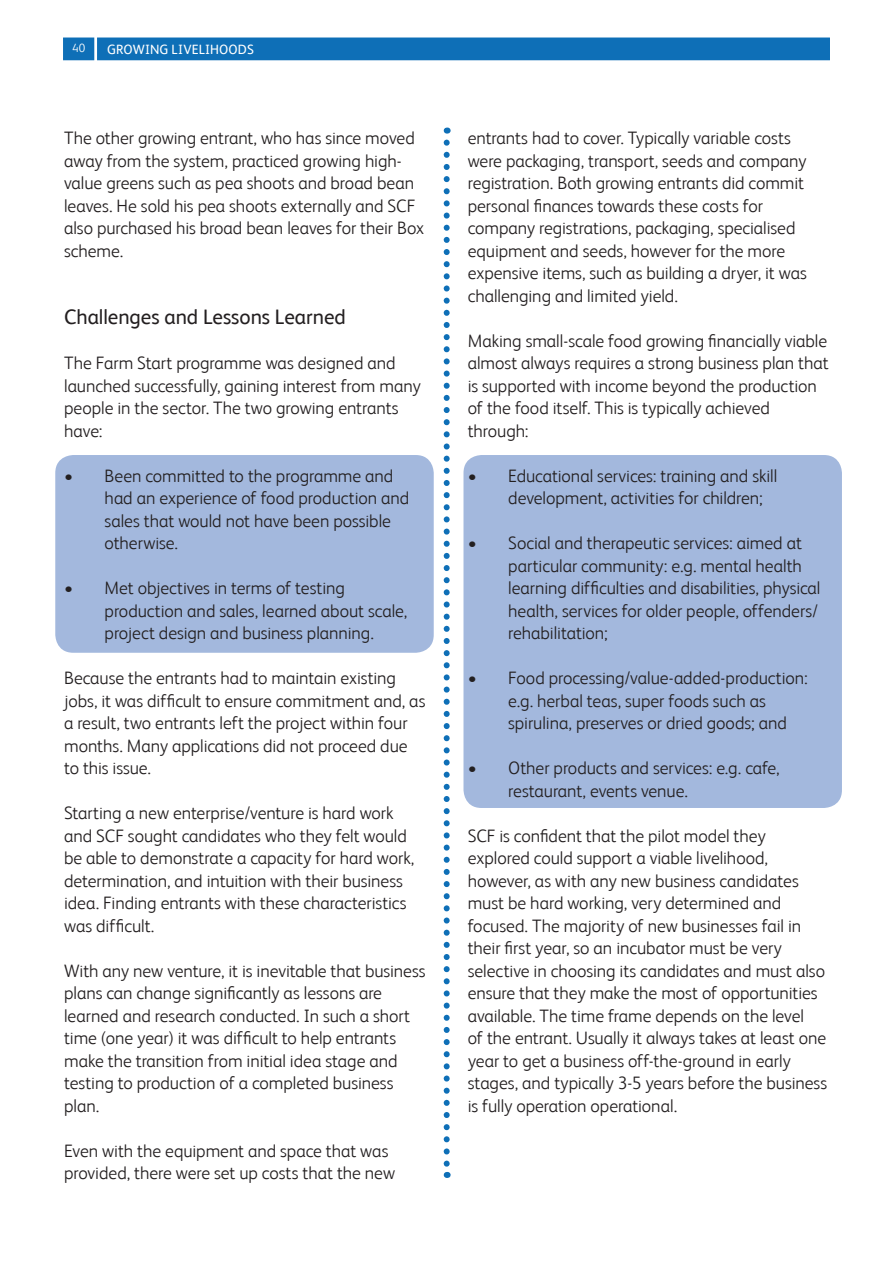
<style>
.page{position:relative;width:893px;height:1263px;background:#fff}
.page>*{position:absolute;margin:0;border:0;box-sizing:border-box;transform-origin:0 0}
._03_Subheading{font:21px "FS Albert";color:#231f20}
._05_Body_text{font:300 18px/22.5px "FS Albert";letter-spacing:-.005em;color:#231f20}
._06_Bullets{font:300 18px/22.5px "FS Albert";color:#231f20}
.page_heading{font:13.5px "FS Albert";letter-spacing:.015em;color:#fff}
.t1{font:300 12px "FS Albert";color:#fff}
</style>
<div class="page">
<div style="left:463px;top:455px;width:379px;height:353px;background:#a3b8dd;border-radius:18px"></div>
<div style="left:55px;top:455px;width:379px;height:198px;background:#a3b8dd;border-radius:18px"></div>
<div style="left:98px;top:38px;width:731px;height:22px;background:#0e6fb7"></div>
<div style="left:64px;top:38px;width:30px;height:22px;background:#0e6fb7"></div>
<svg style="left:444px;top:143px;width:6px;height:1035px"></svg>
<p class="t1" style="left:72px;top:41px;width:15px">40</p>
<p class="page_heading" style="left:107px;top:42px;width:148px">GROWING LIVELIHOODS</p>
<p class="_05_Body_text" style="left:64px;top:126px;width:361px">The other growing entrant, who has since moved away from the system, practiced growing high&shy;value greens such as pea shoots and broad bean leaves. He sold his pea shoots externally and SCF also purchased his broad bean leaves for their Box scheme.</p>
<p class="_03_Subheading" style="left:64px;top:305px;width:283px">Challenges and Lessons Learned</p>
<p class="_05_Body_text" style="left:64px;top:351px;width:358px">The Farm Start programme was designed and launched successfully, gaining interest from many people in the sector. The two growing entrants have:</p>
<p class="_06_Bullets" style="left:105px;top:464px;width:306px;text-indent:-41px">• Been committed to the programme and had an experience of food production and sales that would not have been possible otherwise.</p>
<p class="_06_Bullets" style="left:105px;top:576px;width:304px;text-indent:-41px">• Met objectives in terms of testing production and sales, learned about scale, project design and business planning.</p>
<p class="_05_Body_text" style="left:64px;top:666px;width:363px">Because the entrants had to maintain existing jobs, it was difficult to ensure commitment and, as a result, two entrants left the project within four months. Many applications did not proceed due to this issue.</p>
<p class="_05_Body_text" style="left:64px;top:801px;width:352px">Starting a new enterprise/venture is hard work and SCF sought candidates who they felt would be able to demonstrate a capacity for hard work, determination, and intuition with their business idea. Finding entrants with these characteristics was difficult.</p>
<p class="_05_Body_text" style="left:64px;top:959px;width:363px">With any new venture, it is inevitable that business plans can change significantly as lessons are learned and research conducted. In such a short time (one year) it was difficult to help entrants make the transition from initial idea stage and testing to production of a completed business plan.</p>
<p class="_05_Body_text" style="left:64px;top:1139px;width:333px">Even with the equipment and space that was provided, there were set up costs that the new</p>
<p class="_05_Body_text" style="left:468px;top:126px;width:341px">entrants had to cover. Typically variable costs were packaging, transport, seeds and company registration. Both growing entrants did commit personal finances towards these costs for company registrations, packaging, specialised equipment and seeds, however for the more expensive items, such as building a dryer, it was challenging and limited yield.</p>
<p class="_05_Body_text" style="left:468px;top:329px;width:362px">Making small-scale food growing financially viable almost always requires a strong business plan that is supported with income beyond the production of the food itself. This is typically achieved through:</p>
<p class="_06_Bullets" style="left:508px;top:464px;width:271px;text-indent:-40px">• Educational services: training and skill development, activities for children;</p>
<p class="_06_Bullets" style="left:508px;top:531px;width:314px;text-indent:-40px">• Social and therapeutic services: aimed at particular community: e.g. mental health learning difficulties and disabilities, physical health, services for older people, offenders/ rehabilitation;</p>
<p class="_06_Bullets" style="left:508px;top:666px;width:301px;text-indent:-40px">• Food processing/value-added-production: e.g. herbal teas, super foods such as spirulina, preserves or dried goods; and</p>
<p class="_06_Bullets" style="left:508px;top:756px;width:273px;text-indent:-40px">• Other products and services: e.g. cafe, restaurant, events venue.</p>
<p class="_05_Body_text" style="left:468px;top:824px;width:335px">SCF is confident that the pilot model they explored could support a viable livelihood, however, as with any new business candidates must be hard working, very determined and focused. The majority of new businesses fail in their first year, so an incubator must be very</p>
<p class="_05_Body_text" style="left:468px;top:959px;width:359px">selective in choosing its candidates and must also ensure that they make the most of opportunities available. The time frame depends on the level</p>
<p class="_05_Body_text" style="left:468px;top:1026px;width:360px">of the entrant. Usually it always takes at least one year to get a business off-the-ground in early</p>
<p class="_05_Body_text" style="left:468px;top:1071px;width:361px">stages, and typically 3-5 years before the business is fully operation operational.</p>
</div>
